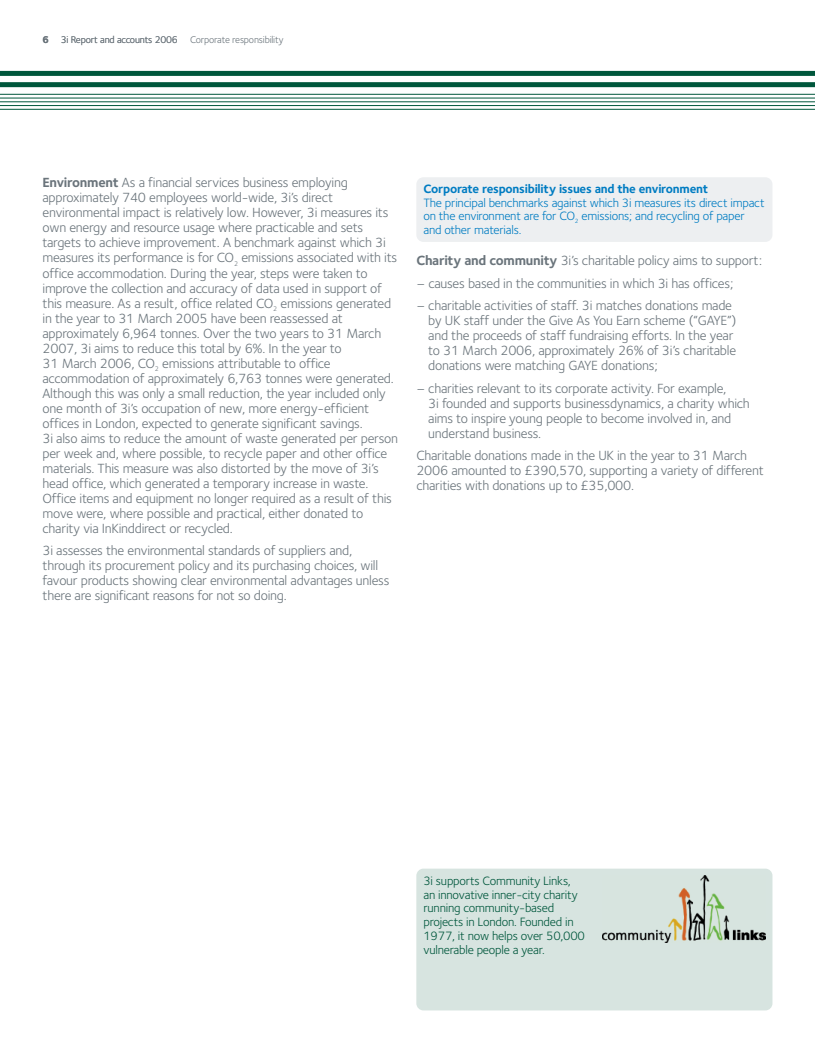
<style>
.page{position:relative;width:815px;height:1053px;background:#fff}
.page>*{position:absolute;margin:0;border:0;box-sizing:border-box;transform-origin:0 0}
.t1{font:13.75px/15px "Foundry Sterling";letter-spacing:-.02em;color:#6a747b}
.t2{font:12.5px/13.8px "Foundry Sterling";letter-spacing:-.02em;color:#00573c}
.t3{font:12.5px/13.8px "Foundry Sterling";letter-spacing:-.02em;color:#007cc2}
.t4{font:700 12.5px "Foundry Sterling";letter-spacing:-.02em;color:#007cc2}
.t5{font:10px "Foundry Sterling";letter-spacing:-.02em;color:#6a747b}
.t6{font:700 10px "Foundry Sterling";color:#6a747b}
.s1{font-weight:700}
</style>
<div class="page">
<div style="left:0;top:71px;width:815px;height:5px;background:#00573c"></div>
<div style="left:0;top:82px;width:815px;height:5px;background:#00573c"></div>
<hr style="left:0;top:94px;width:815px;height:1px;background:#00573c">
<hr style="left:0;top:98px;width:815px;height:1px;background:#00573c">
<hr style="left:0;top:101px;width:815px;height:1px;background:#00573c">
<hr style="left:0;top:105px;width:815px;height:1px;background:#00573c">
<hr style="left:0;top:109px;width:815px;height:1px;background:#00573c">
<div style="left:416px;top:868px;width:356px;height:142px;background:#d7e4e0;border-radius:7px"></div>
<img style="left:602px;top:875px;width:163px;height:67px">
<div style="left:416px;top:177px;width:356px;height:65px;background:#edeff1;border-radius:7px"></div>
<p class="t6" style="left:43px;top:36px;width:8px">6</p>
<p class="t5" style="left:61px;top:36px;width:224px">3i Report and accounts 2006 Corporate responsibility</p>
<p class="t1" style="left:43px;top:176px;width:357px"><span class="s1">Environment</span> As a financial services business employing approximately 740 employees world-wide, 3i’s direct environmental impact is relatively low. However, 3i measures its own energy and resource usage where practicable and sets targets to achieve improvement. A benchmark against which 3i measures its performance is for CO<sub>2</sub> emissions associated with its office accommodation. During the year, steps were taken to improve the collection and accuracy of data used in support of this measure. As a result, office related CO<sub>2</sub> emissions generated in the year to 31 March 2005 have been reassessed at approximately 6,964 tonnes. Over the two years to 31 March 2007, 3i aims to reduce this total by 6%. In the year to<br>31 March 2006, CO<sub>2</sub> emissions attributable to office accommodation of approximately 6,763 tonnes were generated.<br>Although this was only a small reduction, the year included only one month of 3i’s occupation of new, more energy-efficient offices in London, expected to generate significant savings.<br>3i also aims to reduce the amount of waste generated per person per week and, where possible, to recycle paper and other office materials. This measure was also distorted by the move of 3i’s head office, which generated a temporary increase in waste.<br>Office items and equipment no longer required as a result of this move were, where possible and practical, either donated to charity via InKinddirect or recycled.</p>
<p class="t1" style="left:43px;top:544px;width:348px">3i assesses the environmental standards of suppliers and, through its procurement policy and its purchasing choices, will favour products showing clear environmental advantages unless there are significant reasons for not so doing.</p>
<p class="t4" style="left:423px;top:184px;width:286px">Corporate responsibility issues and the environment</p>
<p class="t3" style="left:423px;top:197px;width:343px">The principal benchmarks against which 3i measures its direct impact on the environment are for CO<sub>2</sub> emissions; and recycling of paper and other materials.</p>
<p class="t1" style="left:416px;top:254px;width:347px"><span class="s1">Charity and community</span> 3i’s charitable policy aims to support:</p>
<p class="t1" style="left:416px;top:276px;width:318px">– causes based in the communities in which 3i has offices;</p>
<p class="t1" style="left:428px;top:299px;width:310px;text-indent:-12px">– charitable activities of staff. 3i matches donations made by UK staff under the Give As You Earn scheme (“GAYE”) and the proceeds of staff fundraising efforts. In the year to 31 March 2006, approximately 26% of 3i’s charitable donations were matching GAYE donations;</p>
<p class="t1" style="left:428px;top:381px;width:323px;text-indent:-12px">– charities relevant to its corporate activity. For example,<br>3i founded and supports businessdynamics, a charity which aims to inspire young people to become involved in, and understand business.</p>
<p class="t1" style="left:416px;top:449px;width:349px">Charitable donations made in the UK in the year to 31 March<br>2006 amounted to £390,570, supporting a variety of different charities with donations up to £35,000.</p>
<p class="t2" style="left:423px;top:874px;width:163px">3i supports Community Links, an innovative inner-city charity running community-based projects in London. Founded in<br>1977, it now helps over 50,000 vulnerable people a year.</p>
</div>
